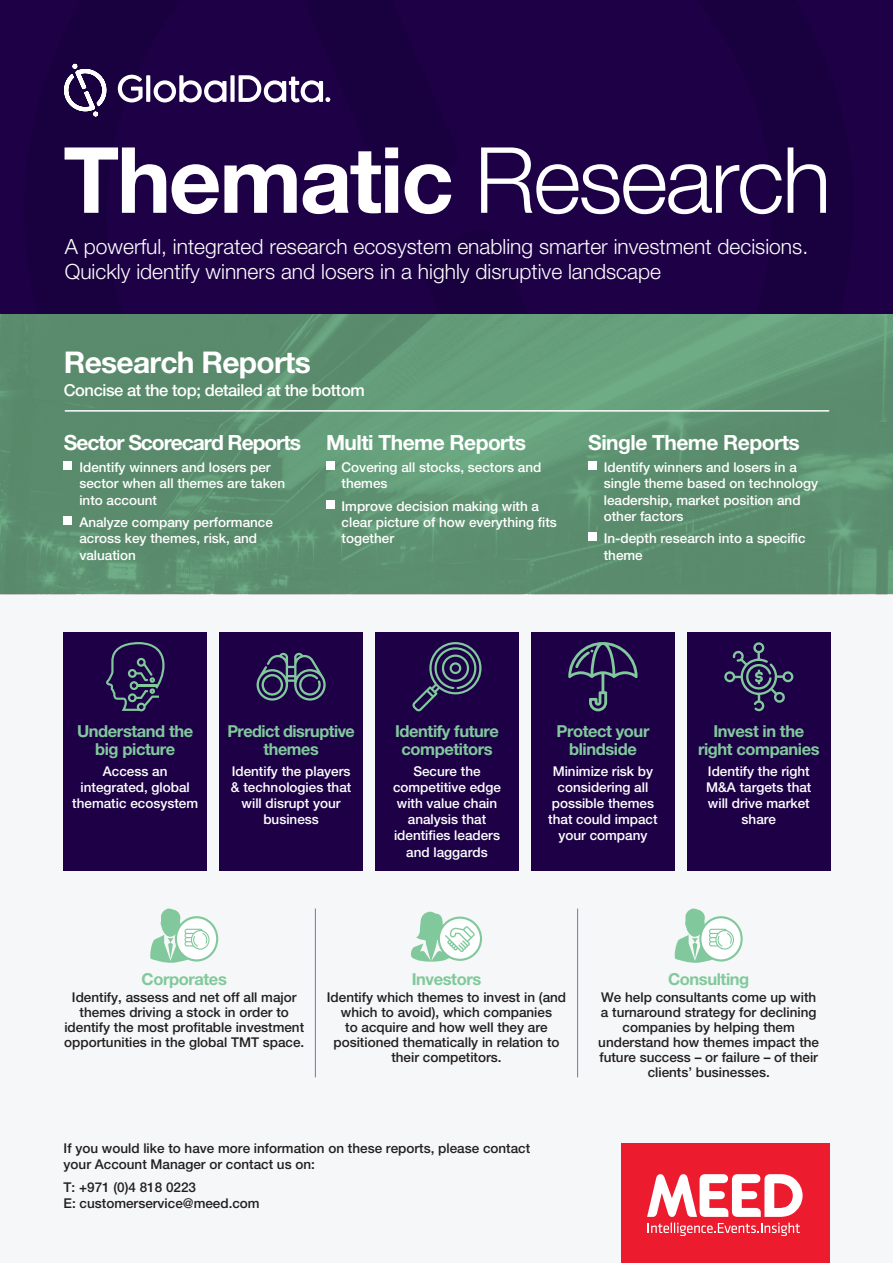
<style>
.page{position:relative;width:893px;height:1263px;background:#fff}
.page>*{position:absolute;margin:0;border:0;box-sizing:border-box;transform-origin:0 0}
.t1{font:700 91.5px "Helvetica Neue";letter-spacing:-.025em;color:#fff}
.t2{font:700 30px "Helvetica Neue";letter-spacing:-.025em;color:#fff}
.t3{font:300 21px/25.2px "Helvetica Neue";color:#fff}
.t4{font:700 21px "Helvetica Neue";letter-spacing:-.025em;color:#fff}
.t5{font:700 21px "Helvetica Neue";letter-spacing:-.05em;color:#fff}
.t6{font:700 16.5px/18px "Helvetica Neue";letter-spacing:-.025em;color:#81c99c;text-align:center}
.t7{font:500 16.5px "Helvetica Neue";letter-spacing:-.025em;color:#fff}
.t8{font:500 13.5px/16.2px "Helvetica Neue";color:#fff}
.t9{font:500 13.5px/15px "Helvetica Neue";color:#221f1f;text-align:center}
.s1{font-weight:300}
</style>
<div class="page">
<div style="left:0;top:0;width:893px;height:317px;background:#1e0047"></div>
<div style="left:0;top:317px;width:893px;height:946px;background:#f6f7f8"></div>
<svg style="left:64px;top:64px;width:267px;height:52px"></svg>
<div style="left:621px;top:1143px;width:208px;height:120px;background:#ed1b2e"></div>
<svg style="left:647px;top:1174px;width:156px;height:62px"></svg>
<div style="left:531px;top:632px;width:144px;height:239px;background:#1e0047"></div>
<svg style="left:568px;top:642px;width:70px;height:69px"></svg>
<div style="left:687px;top:632px;width:144px;height:239px;background:#1e0047"></div>
<svg style="left:724px;top:642px;width:70px;height:69px"></svg>
<div style="left:63px;top:632px;width:144px;height:239px;background:#1e0047"></div>
<svg style="left:106px;top:642px;width:59px;height:69px"></svg>
<div style="left:219px;top:632px;width:144px;height:239px;background:#1e0047"></div>
<svg style="left:257px;top:653px;width:69px;height:48px"></svg>
<div style="left:375px;top:632px;width:144px;height:239px;background:#1e0047"></div>
<svg style="left:412px;top:642px;width:70px;height:69px"></svg>
<svg style="left:150px;top:908px;width:68px;height:55px"></svg>
<svg style="left:411px;top:911px;width:71px;height:51px"></svg>
<hr style="left:315px;top:908px;width:1px;height:169px;background:#727f8a">
<hr style="left:577px;top:908px;width:1px;height:169px;background:#727f8a">
<svg style="left:675px;top:908px;width:68px;height:55px"></svg>
<svg style="left:0;top:315px;width:893px;height:279px;background:#5e9372"></svg>
<div style="left:64px;top:461px;width:8px;height:8px;background:#fff"></div>
<div style="left:64px;top:516px;width:8px;height:8px;background:#fff"></div>
<div style="left:326px;top:461px;width:8px;height:8px;background:#fff"></div>
<div style="left:326px;top:500px;width:8px;height:8px;background:#fff"></div>
<div style="left:588px;top:461px;width:8px;height:8px;background:#fff"></div>
<div style="left:588px;top:533px;width:8px;height:8px;background:#fff"></div>
<hr style="left:65px;top:410px;width:764px;height:2px;background:#fff">
<h1 class="t1" style="left:63px;top:146px;width:769px">Thematic <span class="s1">Research</span></h1>
<h3 class="t3" style="left:65px;top:235px;width:745px">A powerful, integrated research ecosystem enabling smarter investment decisions.<br>Quickly identify winners and losers in a highly disruptive landscape</h3>
<h2 class="t2" style="left:64px;top:351px;width:249px">Research Reports</h2>
<p class="t7" style="left:64px;top:384px;width:302px">Concise at the top; detailed at the bottom</p>
<h3 class="t5" style="left:64px;top:434px;width:239px">Sector Scorecard Reports</h3>
<p class="t8" style="left:79px;top:460px;width:207px">Identify winners and losers per sector when all themes are taken into account</p>
<p class="t8" style="left:79px;top:515px;width:195px">Analyze company performance across key themes, risk, and valuation</p>
<h3 class="t4" style="left:326px;top:434px;width:202px">Multi Theme Reports</h3>
<p class="t8" style="left:342px;top:460px;width:201px">Covering all stocks, sectors and themes</p>
<p class="t8" style="left:342px;top:499px;width:217px">Improve decision making with a clear picture of how everything fits together</p>
<h3 class="t4" style="left:588px;top:434px;width:213px">Single Theme Reports</h3>
<p class="t8" style="left:604px;top:460px;width:216px">Identify winners and losers in a single theme based on technology leadership, market position and other factors</p>
<p class="t8" style="left:604px;top:532px;width:203px">In-depth research into a specific theme</p>
<p class="t6" style="left:77px;top:724px;width:118px">Understand the big picture</p>
<p class="t8" style="left:72px;top:764px;width:127px;text-align:center">Access an integrated, global thematic ecosystem</p>
<p class="t6" style="left:227px;top:724px;width:129px">Predict disruptive themes</p>
<p class="t8" style="left:231px;top:764px;width:122px;text-align:center">Identify the players &amp; technologies that will disrupt your business</p>
<p class="t6" style="left:395px;top:724px;width:105px">Identify future competitors</p>
<p class="t8" style="left:393px;top:764px;width:110px;text-align:center">Secure the competitive edge with value chain analysis that identifies leaders and laggards</p>
<p class="t6" style="left:556px;top:724px;width:94px">Protect your blindside</p>
<p class="t8" style="left:548px;top:764px;width:111px;text-align:center">Minimize risk by considering all possible themes that could impact your company</p>
<p class="t6" style="left:698px;top:724px;width:123px">Invest in the right companies</p>
<p class="t8" style="left:706px;top:764px;width:107px;text-align:center">Identify the right<br>M&amp;A targets that will drive market share</p>
<p class="t6" style="left:142px;top:972px;width:87px">Corporates</p>
<p class="t9" style="left:64px;top:991px;width:242px">Identify, assess and net off all major themes driving a stock in order to identify the most profitable investment opportunities in the global TMT space.</p>
<p class="t6" style="left:412px;top:972px;width:71px">Investors</p>
<p class="t9" style="left:327px;top:991px;width:241px">Identify which themes to invest in (and which to avoid), which companies<br>to acquire and how well they are positioned thematically in relation to their competitors.</p>
<p class="t9" style="left:64px;top:1141px;width:468px;line-height:16.2px;text-align:left">If you would like to have more information on these reports, please contact your Account Manager or contact us on:</p>
<p class="t9" style="left:64px;top:1180px;width:198px;line-height:16.2px;text-align:left">T: +971 (0)4 818 0223<br>E: customerservice@meed.com</p>
<p class="t6" style="left:668px;top:972px;width:83px">Consulting</p>
<p class="t9" style="left:598px;top:991px;width:222px">We help consultants come up with a turnaround strategy for declining companies by helping them understand how themes impact the future success – or failure – of their clients’ businesses.</p>
</div>
